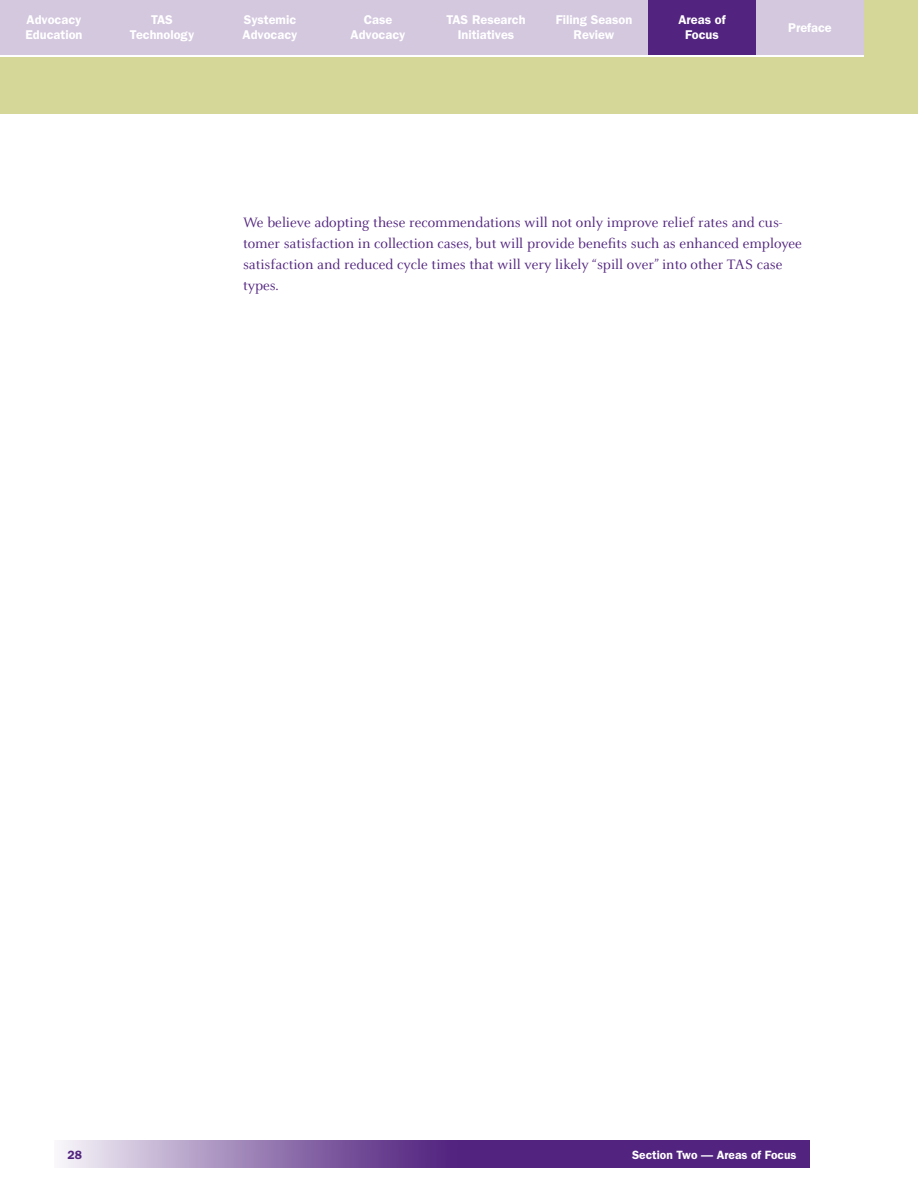
<style>
.page{position:relative;width:918px;height:1188px;background:#fff}
.page>*{position:absolute;margin:0;border:0;box-sizing:border-box;transform-origin:0 0}
.t1{font:15px/21px "Celeste";color:#52247f}
.t2{font:600 12.75px/15px "Franklin Gothic";color:#fff;text-align:center}
.t3{font:600 12px "Franklin Gothic";color:#fff}
.t4{font:600 12px "Franklin Gothic";color:#52247f}
</style>
<div class="page">
<svg style="left:60px;top:1141px;width:750px;height:27px;background:#7a569c"></svg>
<div style="left:0;top:0;width:918px;height:114px;background:#d4d797"></div>
<hr style="left:0;top:54px;width:864px;height:3px;background:#fff">
<div style="left:324px;top:0;width:108px;height:54px;background:#d4c8df"></div>
<div style="left:432px;top:0;width:108px;height:54px;background:#d4c8df"></div>
<div style="left:540px;top:0;width:108px;height:54px;background:#d4c8df"></div>
<div style="left:648px;top:0;width:108px;height:54px;background:#52247f"></div>
<div style="left:0;top:0;width:108px;height:54px;background:#d4c8df"></div>
<div style="left:108px;top:0;width:108px;height:54px;background:#d4c8df"></div>
<div style="left:216px;top:0;width:108px;height:54px;background:#d4c8df"></div>
<div style="left:756px;top:0;width:108px;height:54px;background:#d4c8df"></div>
<p class="t2" style="left:26px;top:12px;width:58px;text-align:left">Advocacy<br>Education</p>
<p class="t2" style="left:130px;top:12px;width:66px">TAS<br>Technology</p>
<p class="t2" style="left:243px;top:12px;width:56px;text-align:left">Systemic<br>Advocacy</p>
<p class="t2" style="left:351px;top:12px;width:56px">Case<br>Advocacy</p>
<p class="t2" style="left:446px;top:12px;width:81px">TAS Research<br>Initiatives</p>
<p class="t2" style="left:556px;top:12px;width:78px">Filing Season<br>Review</p>
<p class="t2" style="left:678px;top:12px;width:49px">Areas of<br>Focus</p>
<p class="t2" style="left:788px;top:20px;width:45px">Preface</p>
<p class="t1" style="left:243px;top:212px;width:561px">We believe adopting these recommendations will not only improve relief rates and cus&shy;tomer satisfaction in collection cases, but will provide benefits such as enhanced employee satisfaction and reduced cycle times that will very likely “spill over” into other TAS case types.</p>
<p class="t4" style="left:67px;top:1148px;width:16px">28</p>
<p class="t3" style="left:632px;top:1148px;width:166px">Section Two — Areas of Focus</p>
</div>
